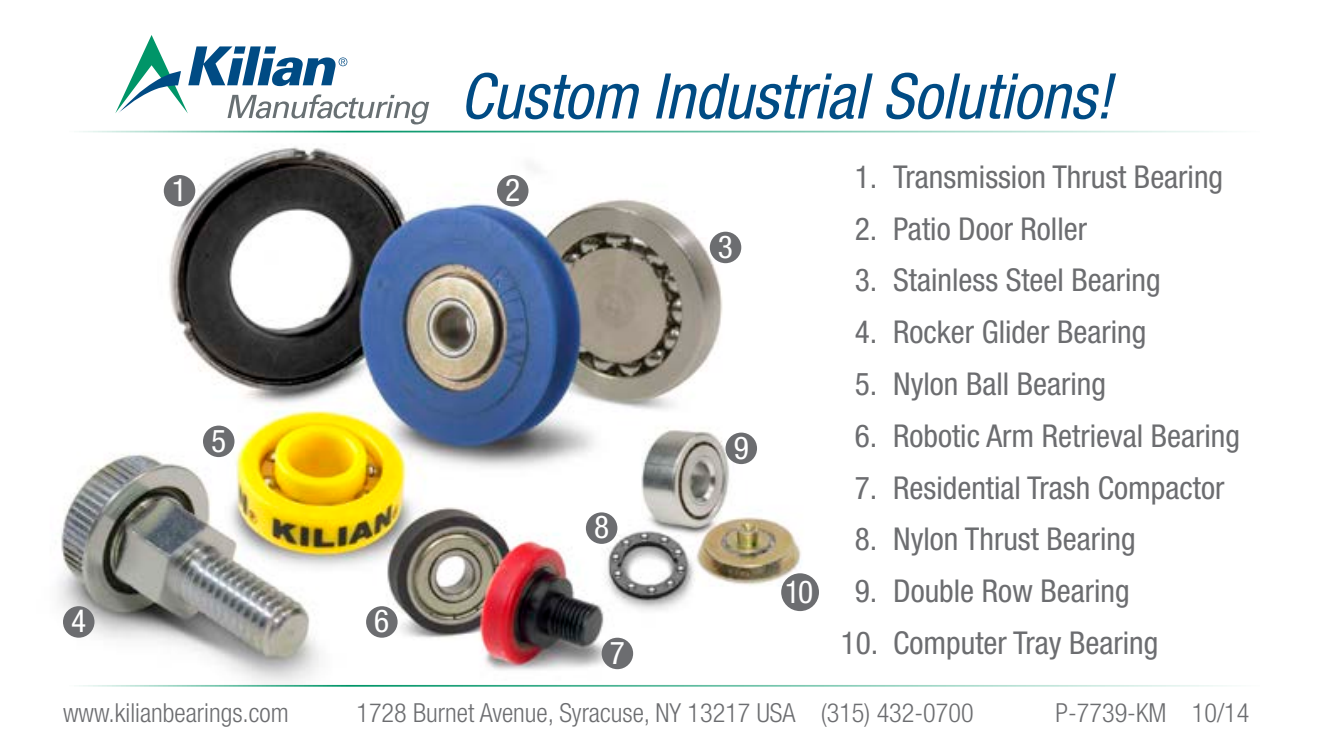
<style>
.page{position:relative;width:1323px;height:756px;background:#fff}
.page>*{position:absolute;margin:0;border:0;box-sizing:border-box;transform-origin:0 0}
.t1{font:italic condensed 63px "Helvetica Neue LT Std";color:#004b84}
.t2{font:condensed 31.5px "Helvetica Neue LT Std";color:#6c6d70}
.Numbers{font:condensed 31.5px "Helvetica Neue LT Std";color:#fff}
.Numbers-2{font:300 condensed 26.25px "Helvetica Neue LT Std";color:#6c6d70}
</style>
<div class="page">
<img style="left:58px;top:146px;width:761px;height:539px">
<svg style="left:115px;top:35px;width:314px;height:89px"></svg>
<hr style="left:63px;top:131px;width:1197px;height:1px;background:#009568">
<hr style="left:63px;top:685px;width:1197px;height:2px;background:#009568">
<div style="left:164px;top:175px;width:31px;height:31px;background:#6c6d70;border-radius:50%"></div>
<div style="left:497px;top:175px;width:31px;height:31px;background:#6c6d70;border-radius:50%"></div>
<div style="left:710px;top:232px;width:31px;height:31px;background:#6c6d70;border-radius:50%"></div>
<div style="left:63px;top:606px;width:31px;height:32px;background:#6c6d70;border-radius:50%"></div>
<div style="left:366px;top:606px;width:32px;height:32px;background:#6c6d70;border-radius:50%"></div>
<div style="left:602px;top:638px;width:31px;height:31px;background:#6c6d70;border-radius:50%"></div>
<div style="left:203px;top:426px;width:31px;height:31px;background:#6c6d70;border-radius:50%"></div>
<div style="left:586px;top:512px;width:31px;height:32px;background:#6c6d70;border-radius:50%"></div>
<div style="left:726px;top:433px;width:31px;height:31px;background:#6c6d70;border-radius:50%"></div>
<div style="left:781px;top:573px;width:38px;height:38px;background:#6c6d70;border-radius:50%"></div>
<p class="t1" style="left:460px;top:60px;width:653px">Custom Industrial Solutions!</p>
<p class="Numbers" style="left:172px;top:172px;width:17px">1</p>
<p class="Numbers" style="left:505px;top:172px;width:17px">2</p>
<p class="Numbers" style="left:211px;top:422px;width:17px">5</p>
<p class="Numbers" style="left:71px;top:603px;width:17px">4</p>
<p class="Numbers" style="left:374px;top:603px;width:17px">6</p>
<p class="Numbers" style="left:594px;top:509px;width:17px">8</p>
<p class="Numbers" style="left:610px;top:635px;width:17px">7</p>
<p class="Numbers" style="left:718px;top:228px;width:17px">3</p>
<p class="Numbers" style="left:734px;top:429px;width:17px">9</p>
<p class="Numbers" style="left:785px;top:573px;width:30px">10</p>
<p class="t2" style="left:855px;top:158px;width:370px">1. Transmission Thrust Bearing</p>
<p class="t2" style="left:855px;top:210px;width:234px">2. Patio Door Roller</p>
<p class="t2" style="left:855px;top:262px;width:308px">3. Stainless Steel Bearing</p>
<p class="t2" style="left:855px;top:314px;width:293px">4. Rocker Glider Bearing</p>
<p class="t2" style="left:855px;top:366px;width:253px">5. Nylon Ball Bearing</p>
<p class="t2" style="left:855px;top:417px;width:387px">6. Robotic Arm Retrieval Bearing</p>
<p class="t2" style="left:855px;top:469px;width:371px">7. Residential Trash Compactor</p>
<p class="t2" style="left:855px;top:521px;width:283px">8. Nylon Thrust Bearing</p>
<p class="t2" style="left:855px;top:573px;width:276px">9. Double Row Bearing</p>
<p class="t2" style="left:841px;top:625px;width:319px">10. Computer Tray Bearing</p>
<p class="Numbers-2" style="left:63px;top:698px;width:227px">www.kilianbearings.com</p>
<p class="Numbers-2" style="left:356px;top:698px;width:619px">1728 Burnet Avenue, Syracuse, NY 13217 USA (315) 432-0700</p>
<p class="Numbers-2" style="left:1056px;top:698px;width:195px">P-7739-KM 10/14</p>
</div>
